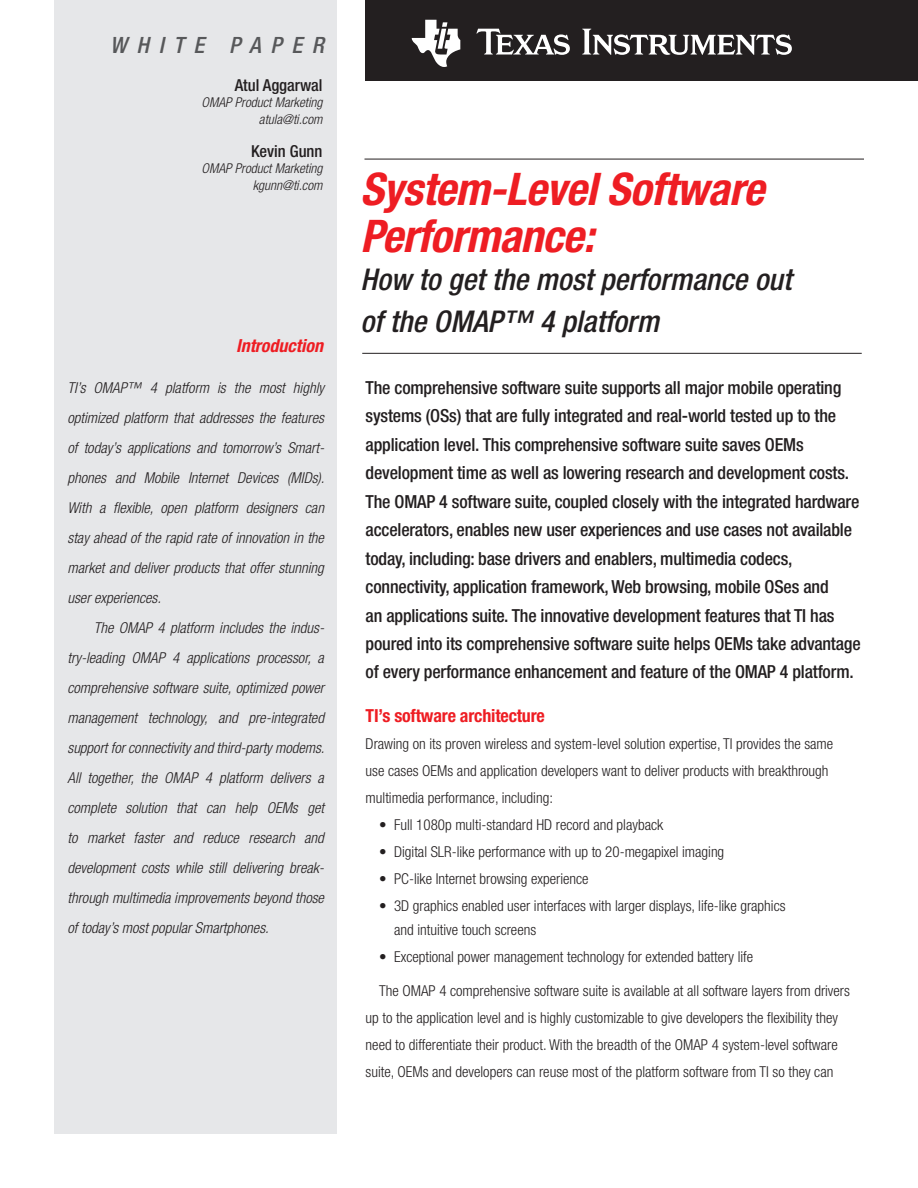
<style>
.page{position:relative;width:918px;height:1188px;background:#fff}
.page>*{position:absolute;margin:0;border:0;box-sizing:border-box;transform-origin:0 0}
.t1{font:italic 700 condensed 45px/47.7px "Helvetica Neue LT Std";letter-spacing:-.01em;color:#ee1d23}
.t2{font:italic 500 condensed 30px/42px "Helvetica Neue LT Std";color:#231f20}
.t3{font:italic 500 condensed 22.5px "Helvetica Neue LT Std";letter-spacing:.43em;color:#57585a}
.t4{font:500 condensed 18px/28.5px "Helvetica Neue LT Std";letter-spacing:-.01em;color:#231f20}
.t5{font:700 condensed 18px "Helvetica Neue LT Std";letter-spacing:-.01em;color:#ee1d23}
.t6{font:italic 700 condensed 18px "Helvetica Neue LT Std";color:#ee1d23}
.t7{font:500 condensed 16.5px "Helvetica Neue LT Std";color:#231f20}
.t8{font:300 condensed 15px/27px "Helvetica Neue LT Std";color:#231f20}
.t9{font:italic 300 condensed 15px/30px "Helvetica Neue LT Std";color:#231f20;text-align:justify}
.t10{font:italic 300 condensed 13.5px/16.5px "Helvetica Neue LT Std";color:#231f20;text-align:right}
</style>
<div class="page">
<div style="left:365px;top:0;width:553px;height:80px;background:#231f20"></div>
<div style="left:54px;top:0;width:283px;height:1133px;background:#e6e7e9"></div>
<hr style="left:362px;top:353px;width:500px;height:1px;background:#231f20">
<hr style="left:364px;top:159px;width:500px;height:1px;background:#231f20">
<svg style="left:476px;top:29px;width:94px;height:26px"></svg>
<svg style="left:582px;top:29px;width:210px;height:26px"></svg>
<svg style="left:412px;top:20px;width:48px;height:47px"></svg>
<h3 class="t3" style="left:110px;top:32px;width:215px">WHITE PAPER</h3>
<p class="t7" style="left:235px;top:75px;width:89px">Atul Aggarwal</p>
<p class="t10" style="left:202px;top:95px;width:122px">OMAP Product Marketing atula@ti.com</p>
<p class="t7" style="left:251px;top:141px;width:73px">Kevin Gunn</p>
<p class="t10" style="left:202px;top:161px;width:122px">OMAP Product Marketing kgunn@ti.com</p>
<p class="t6" style="left:236px;top:335px;width:89px">Introduction</p>
<p class="t9" style="left:68px;top:373px;width:259px">TI’s OMAP™ 4 platform is the most highly optimized platform that addresses the features of today’s applications and tomorrow’s Smart&shy;phones and Mobile Internet Devices (MIDs).<br>With a flexible, open platform designers can stay ahead of the rapid rate of innovation in the market and deliver products that offer stunning user experiences.</p>
<p class="t9" style="left:68px;top:613px;width:259px;text-indent:26px">The OMAP 4 platform includes the indus&shy;try-leading OMAP 4 applications processor, a comprehensive software suite, optimized power management technology, and pre-integrated support for connectivity and third-party modems.<br>All together, the OMAP 4 platform delivers a complete solution that can help OEMs get to market faster and reduce research and development costs while still delivering break&shy;through multimedia improvements beyond those of today’s most popular Smartphones.</p>
<h1 class="t1" style="left:360px;top:165px;width:406px">System-Level Software<br>Performance:</h1>
<h2 class="t2" style="left:360px;top:259px;width:433px">How to get the most performance out of the OMAP™ 4 platform</h2>
<p class="t4" style="left:366px;top:373px;width:497px">The comprehensive software suite supports all major mobile operating systems (OSs) that are fully integrated and real-world tested up to the application level. This comprehensive software suite saves OEMs development time as well as lowering research and development costs.<br>The OMAP 4 software suite, coupled closely with the integrated hardware accelerators, enables new user experiences and use cases not available today, including: base drivers and enablers, multimedia codecs, connectivity, application framework, Web browsing, mobile OSes and<br>an applications suite. The innovative development features that TI has poured into its comprehensive software suite helps OEMs take advantage of every performance enhancement and feature of the OMAP 4 platform.</p>
<p class="t5" style="left:366px;top:704px;width:181px">TI’s software architecture</p>
<p class="t8" style="left:366px;top:730px;width:469px">Drawing on its proven wireless and system-level solution expertise, TI provides the same use cases OEMs and application developers want to deliver products with breakthrough multimedia performance, including:</p>
<p class="t8" style="left:379px;top:811px;width:286px">• Full 1080p multi-standard HD record and playback</p>
<p class="t8" style="left:379px;top:838px;width:347px">• Digital SLR-like performance with up to 20-megapixel imaging</p>
<p class="t8" style="left:379px;top:865px;width:211px">• PC-like Internet browsing experience</p>
<p class="t8" style="left:394px;top:893px;width:393px;line-height:24px;text-indent:-15px">• 3D graphics enabled user interfaces with larger displays, life-like graphics and intuitive touch screens</p>
<p class="t8" style="left:379px;top:943px;width:376px">• Exceptional power management technology for extended battery life</p>
<p class="t8" style="left:366px;top:977px;width:486px;text-indent:14px">The OMAP 4 comprehensive software suite is available at all software layers from drivers up to the application level and is highly customizable to give developers the flexibility they need to differentiate their product. With the breadth of the OMAP 4 system-level software suite, OEMs and developers can reuse most of the platform software from TI so they can</p>
</div>
